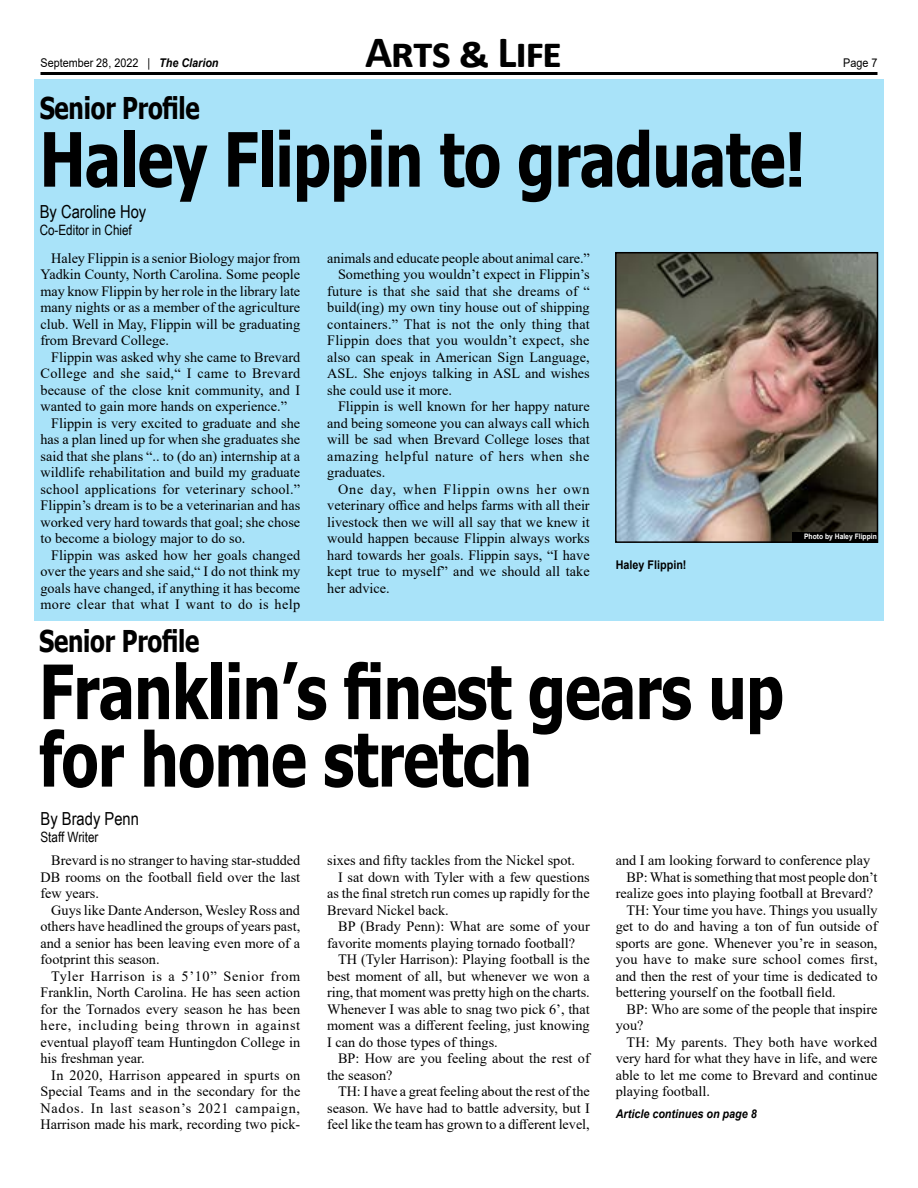
<style>
.page{position:relative;width:918px;height:1188px;background:#fff}
.page>*{position:absolute;margin:0;border:0;box-sizing:border-box;transform-origin:0 0}
.t1{font:700 75px/67.5px "Tahoma";letter-spacing:-.01em;color:#000;scale:.8 1}
.t2{font:700 45px "Calibri";letter-spacing:-.03em;color:#000}
.t3{font:700 30px "Tahoma";letter-spacing:-.01em;color:#000;scale:.8 1}
.t4{font:18px "Arial Narrow";color:#000}
.t5{font:14.25px/16.5px "Times New Roman";color:#000;text-align:justify}
.t6{font:14.25px "Times New Roman";letter-spacing:.02em;color:#000}
.t7{font:14.25px "Times New Roman";letter-spacing:.025em;color:#000}
.t8{font:14.25px "Times New Roman";letter-spacing:.04em;color:#000}
.t9{font:14.25px "Times New Roman";letter-spacing:.06em;color:#000}
.t10{font:14.25px "Arial Narrow";color:#000}
.t11{font:12px "Arial";color:#000;scale:.9 1}
.t12{font:italic 700 12px "Arial";color:#000;scale:.9 1}
.t13{font:700 12px "Arial";color:#000;scale:.9 1}
.t14{font:700 7.5px "Arial";color:#fff;scale:.9 1}
.s1{font-weight:700;font-style:italic}
</style>
<div class="page">
<hr style="left:40px;top:72px;width:838px;height:3px;background:#000">
<div style="left:34px;top:80px;width:850px;height:541px;background:#a9e3f9"></div>
<img style="left:618px;top:255px;width:257px;height:285px">
<div style="left:615px;top:252px;width:263px;height:291px;border:2px solid #000"></div>
<div style="left:792px;top:532px;width:86px;height:11px;background:#000"></div>
<h2 class="t2" style="left:365px;top:20px;width:199px">Arts &amp; Life</h2>
<p class="t11" style="left:40px;top:55px;width:199px">September 28, 2022 | <span class="s1">The Clarion</span></p>
<p class="t11" style="left:843px;top:55px;width:40px">Page 7</p>
<h3 class="t3" style="left:40px;top:87px;width:202px">Senior Profile</h3>
<h1 class="t1" style="left:40px;top:129px;width:959px">Haley Flippin to graduate!</h1>
<p class="t4" style="left:40px;top:199px;width:108px">By Caroline Hoy</p>
<p class="t10" style="left:40px;top:219px;width:94px">Co-Editor in Chief</p>
<p class="t5" style="left:41px;top:249px;width:261px;text-indent:11px">Haley Flippin is a senior Biology major from Yadkin County, North Carolina. Some people may know Flippin by her role in the library late many nights or as a member of the agriculture club. Well in May, Flippin will be graduating from Brevard College.</p>
<p class="t5" style="left:51px;top:348px;width:250px">Flippin was asked why she came to Brevard</p>
<p class="t7" style="left:41px;top:363px;width:261px">College and she said,“ I came to Brevard</p>
<p class="t5" style="left:41px;top:381px;width:261px">because of the close knit community, and I</p>
<p class="t5" style="left:41px;top:398px;width:248px">wanted to gain more hands on experience.”</p>
<p class="t5" style="left:51px;top:414px;width:250px">Flippin is very excited to graduate and she</p>
<p class="t5" style="left:41px;top:431px;width:261px">has a plan lined up for when she graduates she</p>
<p class="t5" style="left:41px;top:447px;width:261px">said that she plans “.. to (do an) internship at a</p>
<p class="t5" style="left:41px;top:464px;width:261px">wildlife rehabilitation and build my graduate</p>
<p class="t6" style="left:41px;top:479px;width:261px">school applications for veterinary school.”</p>
<p class="t5" style="left:41px;top:497px;width:261px">Flippin’s dream is to be a veterinarian and has</p>
<p class="t5" style="left:41px;top:513px;width:261px">worked very hard towards that goal; she chose</p>
<p class="t5" style="left:41px;top:530px;width:207px">to become a biology major to do so.</p>
<p class="t5" style="left:51px;top:546px;width:250px">Flippin was asked how her goals changed</p>
<p class="t5" style="left:41px;top:563px;width:261px">over the years and she said,“ I do not think my</p>
<p class="t5" style="left:41px;top:579px;width:261px">goals have changed, if anything it has become</p>
<p class="t7" style="left:41px;top:594px;width:261px">more clear that what I want to do is help</p>
<p class="t5" style="left:327px;top:249px;width:264px">animals and educate people about animal care.”</p>
<p class="t5" style="left:338px;top:266px;width:253px">Something you wouldn’t expect in Flippin’s</p>
<p class="t5" style="left:327px;top:282px;width:264px">future is that she said that she dreams of “</p>
<p class="t5" style="left:327px;top:299px;width:264px">build(ing) my own tiny house out of shipping</p>
<p class="t5" style="left:327px;top:315px;width:264px">containers.” That is not the only thing that</p>
<p class="t5" style="left:327px;top:332px;width:264px">Flippin does that you wouldn’t expect, she</p>
<p class="t5" style="left:327px;top:348px;width:264px">also can speak in American Sign Language,</p>
<p class="t5" style="left:327px;top:365px;width:264px">ASL. She enjoys talking in ASL and wishes</p>
<p class="t5" style="left:327px;top:381px;width:126px">she could use it more.</p>
<p class="t5" style="left:338px;top:398px;width:253px">Flippin is well known for her happy nature</p>
<p class="t5" style="left:327px;top:414px;width:264px">and being someone you can always call which</p>
<p class="t5" style="left:327px;top:431px;width:264px">will be sad when Brevard College loses that</p>
<p class="t8" style="left:327px;top:446px;width:264px">amazing helpful nature of hers when she</p>
<p class="t5" style="left:327px;top:464px;width:60px">graduates.</p>
<p class="t9" style="left:338px;top:479px;width:253px">One day, when Flippin owns her own</p>
<p class="t5" style="left:327px;top:497px;width:264px">veterinary office and helps farms with all their</p>
<p class="t5" style="left:327px;top:513px;width:264px">livestock then we will all say that we knew it</p>
<p class="t5" style="left:327px;top:530px;width:264px">would happen because Flippin always works</p>
<p class="t5" style="left:327px;top:546px;width:264px">hard towards her goals. Flippin says, “I have</p>
<p class="t5" style="left:327px;top:563px;width:264px">kept true to myself” and we should all take</p>
<p class="t5" style="left:327px;top:579px;width:64px">her advice.</p>
<p class="t14" style="left:804px;top:531px;width:82px">Photo by Haley Flippin</p>
<p class="t13" style="left:616px;top:557px;width:80px">Haley Flippin!</p>
<h3 class="t3" style="left:39px;top:620px;width:202px">Senior Profile</h3>
<h1 class="t1" style="left:39px;top:661px;width:932px">Franklin’s finest gears up for home stretch</h1>
<p class="t4" style="left:40px;top:806px;width:100px">By Brady Penn</p>
<p class="t10" style="left:40px;top:826px;width:60px">Staff Writer</p>
<p class="t5" style="left:40px;top:852px;width:261px;text-indent:11px">Brevard is no stranger to having star-studded DB rooms on the football field over the last few years.</p>
<p class="t5" style="left:40px;top:901px;width:261px;text-indent:11px">Guys like Dante Anderson, Wesley Ross and others have headlined the groups of years past, and a senior has been leaving even more of a footprint this season.</p>
<p class="t5" style="left:40px;top:967px;width:261px;text-indent:11px">Tyler Harrison is a 5’10” Senior from Franklin, North Carolina. He has seen action for the Tornados every season he has been here, including being thrown in against eventual playoff team Huntingdon College in his freshman year.</p>
<p class="t5" style="left:40px;top:1066px;width:261px;text-indent:11px">In 2020, Harrison appeared in spurts on Special Teams and in the secondary for the Nados. In last season’s 2021 campaign, Harrison made his mark, recording two pick-</p>
<p class="t5" style="left:327px;top:852px;width:249px">sixes and fifty tackles from the Nickel spot.</p>
<p class="t5" style="left:338px;top:868px;width:253px">I sat down with Tyler with a few questions</p>
<p class="t5" style="left:327px;top:885px;width:264px">as the final stretch run comes up rapidly for the</p>
<p class="t5" style="left:327px;top:901px;width:123px">Brevard Nickel back.</p>
<p class="t5" style="left:338px;top:918px;width:253px">BP (Brady Penn): What are some of your</p>
<p class="t5" style="left:327px;top:934px;width:249px">favorite moments playing tornado football?</p>
<p class="t5" style="left:338px;top:951px;width:253px">TH (Tyler Harrison): Playing football is the</p>
<p class="t5" style="left:327px;top:967px;width:264px">best moment of all, but whenever we won a</p>
<p class="t5" style="left:327px;top:984px;width:264px">ring, that moment was pretty high on the charts.</p>
<p class="t5" style="left:327px;top:1000px;width:264px">Whenever I was able to snag two pick 6’, that</p>
<p class="t5" style="left:327px;top:1017px;width:264px">moment was a different feeling, just knowing</p>
<p class="t5" style="left:327px;top:1033px;width:172px">I can do those types of things.</p>
<p class="t5" style="left:338px;top:1050px;width:253px">BP: How are you feeling about the rest of</p>
<p class="t5" style="left:327px;top:1066px;width:67px">the season?</p>
<p class="t5" style="left:338px;top:1083px;width:253px">TH: I have a great feeling about the rest of the</p>
<p class="t5" style="left:327px;top:1099px;width:264px">season. We have had to battle adversity, but I</p>
<p class="t5" style="left:327px;top:1116px;width:264px">feel like the team has grown to a different level,</p>
<p class="t5" style="left:616px;top:852px;width:256px">and I am looking forward to conference play</p>
<p class="t5" style="left:627px;top:868px;width:252px">BP: What is something that most people don’t</p>
<p class="t5" style="left:616px;top:885px;width:259px">realize goes into playing football at Brevard?</p>
<p class="t5" style="left:627px;top:901px;width:252px">TH: Your time you have. Things you usually</p>
<p class="t5" style="left:616px;top:918px;width:263px">get to do and having a ton of fun outside of</p>
<p class="t5" style="left:616px;top:934px;width:263px">sports are gone. Whenever you’re in season,</p>
<p class="t6" style="left:616px;top:949px;width:263px">you have to make sure school comes first,</p>
<p class="t5" style="left:616px;top:967px;width:263px">and then the rest of your time is dedicated to</p>
<p class="t5" style="left:616px;top:984px;width:222px">bettering yourself on the football field.</p>
<p class="t5" style="left:627px;top:1000px;width:252px">BP: Who are some of the people that inspire</p>
<p class="t5" style="left:616px;top:1017px;width:29px">you?</p>
<p class="t5" style="left:627px;top:1033px;width:252px">TH: My parents. They both have worked</p>
<p class="t5" style="left:616px;top:1050px;width:263px">very hard for what they have in life, and were</p>
<p class="t5" style="left:616px;top:1066px;width:263px">able to let me come to Brevard and continue</p>
<p class="t5" style="left:616px;top:1083px;width:96px">playing football.</p>
<p class="t12" style="left:616px;top:1105px;width:158px">Article continues on page 8</p>
</div>
